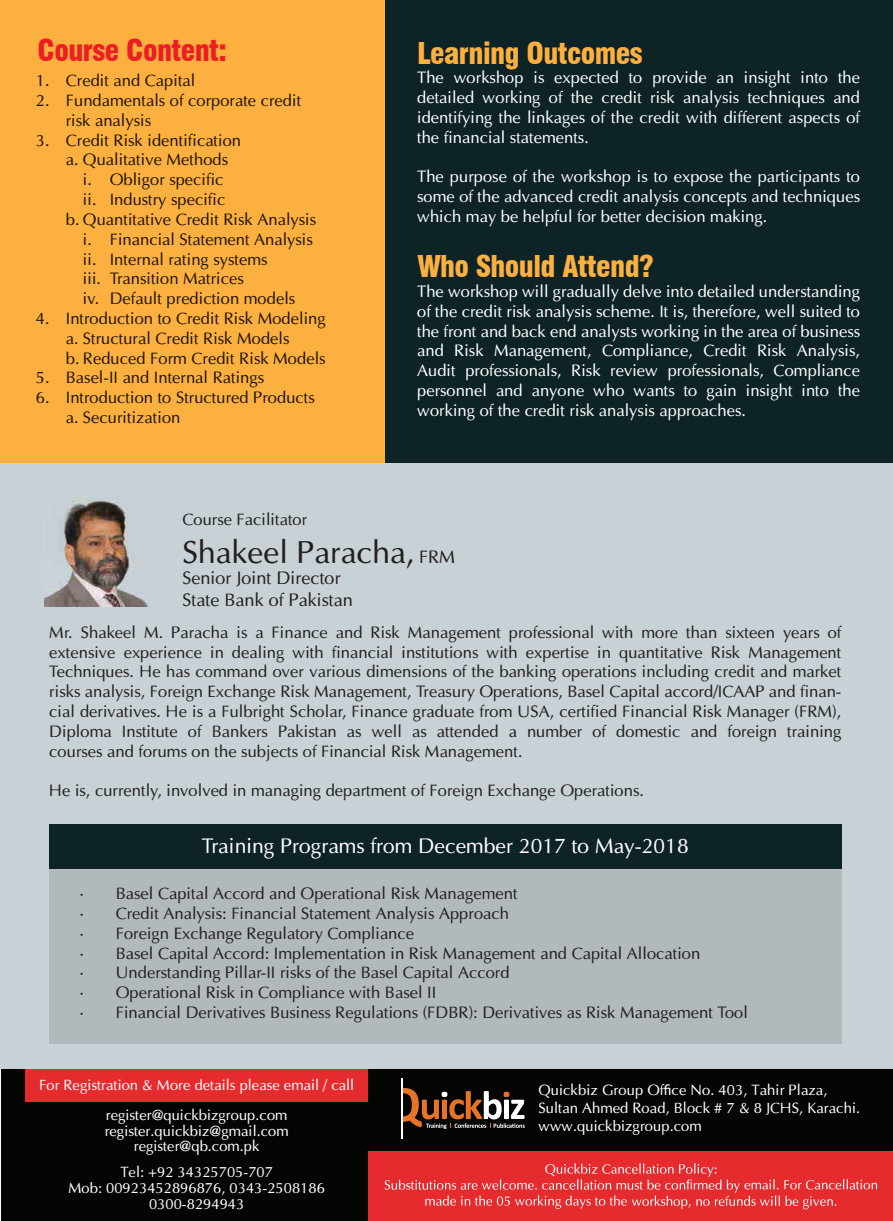
<style>
.page{position:relative;width:893px;height:1221px;background:#fff}
.page>*{position:absolute;margin:0;border:0;box-sizing:border-box;transform-origin:0 0}
.t1{font:31.5px "Optima";color:#231f20}
.t2{font:900 condensed 29.4px "Swiss 721 BT";letter-spacing:-.02em;color:#fbb03f}
.t3{font:900 condensed 29.4px "Swiss 721 BT";letter-spacing:-.02em;color:#ee1d23}
.t4{font:21px "Optima";color:#fff}
.t5{font:18px/21.6px "Optima";color:#231f20}
.t6{font:16.5px/19.8px "Optima";color:#231f20}
.t7{font:16.5px/19.8px "Optima";color:#fff;text-align:justify}
.t8{font:14.85px/17.9px "Optima";color:#fff}
.t9{font:14.7px/15.9px "Optima";color:#fff;text-align:center}
.s1{font-size:18px}
.s2{font-family:"Myriad Pro"}
</style>
<div class="page">
<div style="left:384px;top:0;width:509px;height:463px;background:#0d2326"></div>
<div style="left:0;top:0;width:384px;height:463px;background:#fbb03f"></div>
<div style="left:1px;top:1068px;width:892px;height:152px;background:#050504"></div>
<div style="left:25px;top:1068px;width:343px;height:33px;background:#e52b2e"></div>
<svg style="left:403px;top:1087px;width:122px;height:41px"></svg>
<hr style="left:401px;top:1078px;width:2px;height:60px;background:#fff">
<div style="left:368px;top:1151px;width:525px;height:69px;background:#e52b2e"></div>
<svg style="left:385px;top:1163px;width:492px;height:45px"></svg>
<div style="left:0;top:463px;width:893px;height:605px;background:#c8d1d5"></div>
<div style="left:49px;top:823px;width:792px;height:219px;background:#b1b9bd"></div>
<div style="left:49px;top:823px;width:792px;height:45px;background:#0d2326"></div>
<img style="left:45px;top:500px;width:103px;height:106px">
<h2 class="t3" style="left:37px;top:32px;width:191px">Course Content:</h2>
<p class="t6" style="left:36px;top:71px;width:161px">1. Credit and Capital</p>
<p class="t6" style="left:66px;top:90px;width:237px;text-indent:-30px">2. Fundamentals of corporate credit risk analysis</p>
<p class="t6" style="left:36px;top:130px;width:207px">3. Credit Risk identification</p>
<p class="t6" style="left:66px;top:150px;width:164px">a. Qualitative Methods</p>
<p class="t6" style="left:83px;top:170px;width:142px">i. Obligor specific</p>
<p class="t6" style="left:83px;top:189px;width:144px">ii. Industry specific</p>
<p class="t6" style="left:66px;top:209px;width:252px">b. Quantitative Credit Risk Analysis</p>
<p class="t6" style="left:83px;top:229px;width:231px">i. Financial Statement Analysis</p>
<p class="t6" style="left:83px;top:249px;width:186px">ii. Internal rating systems</p>
<p class="t6" style="left:83px;top:269px;width:162px">iii. Transition Matrices</p>
<p class="t6" style="left:83px;top:288px;width:214px">iv. Default prediction models</p>
<p class="t6" style="left:66px;top:308px;width:261px;text-indent:-30px">4. Introduction to Credit Risk Modeling a. Structural Credit Risk Models<br>b. Reduced Form Credit Risk Models</p>
<p class="t6" style="left:36px;top:368px;width:230px">5. Basel-II and Internal Ratings</p>
<p class="t6" style="left:66px;top:387px;width:251px;text-indent:-30px">6. Introduction to Structured Products a. Securitization</p>
<h2 class="t2" style="left:417px;top:35px;width:227px">Learning Outcomes</h2>
<p class="t7" style="left:417px;top:68px;width:444px">The workshop is expected to provide an insight into the detailed working of the credit risk analysis techniques and identifying the linkages of the credit with different aspects of the financial statements.</p>
<p class="t7" style="left:417px;top:167px;width:444px">The purpose of the workshop is to expose the participants to some of the advanced credit analysis concepts and techniques which may be helpful for better decision making.</p>
<h2 class="t2" style="left:417px;top:249px;width:238px">Who Should Attend?</h2>
<p class="t7" style="left:417px;top:281px;width:444px">The workshop will gradually delve into detailed understanding of the credit risk analysis scheme. It is, therefore, well suited to the front and back end analysts working in the area of business and Risk Management, Compliance, Credit Risk Analysis, Audit professionals, Risk review professionals, Compliance personnel and anyone who wants to gain insight into the working of the credit risk analysis approaches.</p>
<p class="t6" style="left:182px;top:509px;width:126px">Course Facilitator</p>
<h1 class="t1" style="left:182px;top:532px;width:274px">Shakeel Paracha, <span class="s1">FRM</span></h1>
<p class="t5" style="left:182px;top:567px;width:172px">Senior Joint Director<br>State Bank of Pakistan</p>
<p class="t6" style="left:49px;top:622px;width:794px;text-align:justify">Mr. Shakeel M. Paracha is a Finance and Risk Management professional with more than sixteen years of extensive experience in dealing with financial institutions with expertise in quantitative Risk Management Techniques. He has command over various dimensions of the banking operations including credit and market risks analysis, Foreign Exchange Risk Management, Treasury Operations, Basel Capital accord/ICAAP and finan&shy;cial derivatives. He is a Fulbright Scholar, Finance graduate from USA, certified Financial Risk Manager (FRM), Diploma Institute of Bankers Pakistan as well as attended a number of domestic and foreign training courses and forums on the subjects of Financial Risk Management.</p>
<p class="t6" style="left:49px;top:780px;width:596px">He is, currently, involved in managing department of Foreign Exchange Operations.</p>
<p class="t4" style="left:202px;top:832px;width:488px">Training Programs from December 2017 to May-2018</p>
<p class="t6" style="left:79px;top:883px;width:440px">• Basel Capital Accord and Operational Risk Management</p>
<p class="t6" style="left:79px;top:903px;width:431px">• Credit Analysis: Financial Statement Analysis Approach</p>
<p class="t6" style="left:79px;top:922px;width:336px">• Foreign Exchange Regulatory Compliance</p>
<p class="t6" style="left:79px;top:942px;width:622px">• Basel Capital Accord: Implementation in Risk Management and Capital Allocation</p>
<p class="t6" style="left:79px;top:962px;width:432px">• Understanding Pillar-II risks of the Basel Capital Accord</p>
<p class="t6" style="left:79px;top:982px;width:358px">• Operational Risk in Compliance with Basel II</p>
<p class="t6" style="left:79px;top:1002px;width:670px">• Financial Derivatives Business Regulations (FDBR): Derivatives as Risk Management Tool</p>
<p class="t9" style="left:39px;top:1076px;width:317px">For Registration &amp; More details please email / call</p>
<p class="t8" style="left:538px;top:1080px;width:323px">Quickbiz Group Of<span class="s2">fi</span>ce No. 403, Tahir Plaza,<br>Sultan Ahmed Road, Block # 7 &amp; 8 JCHS, Karachi. www.quickbizgroup.com</p>
<p class="t9" style="left:105px;top:1106px;width:186px">register@quickbizgroup.com register.quickbiz@gmail.com register@qb.com.pk</p>
<p class="t9" style="left:69px;top:1163px;width:258px">Tel: +92 34325705-707<br>Mob: 00923452896876, 0343-2508186<br>0300-8294943</p>
</div>
